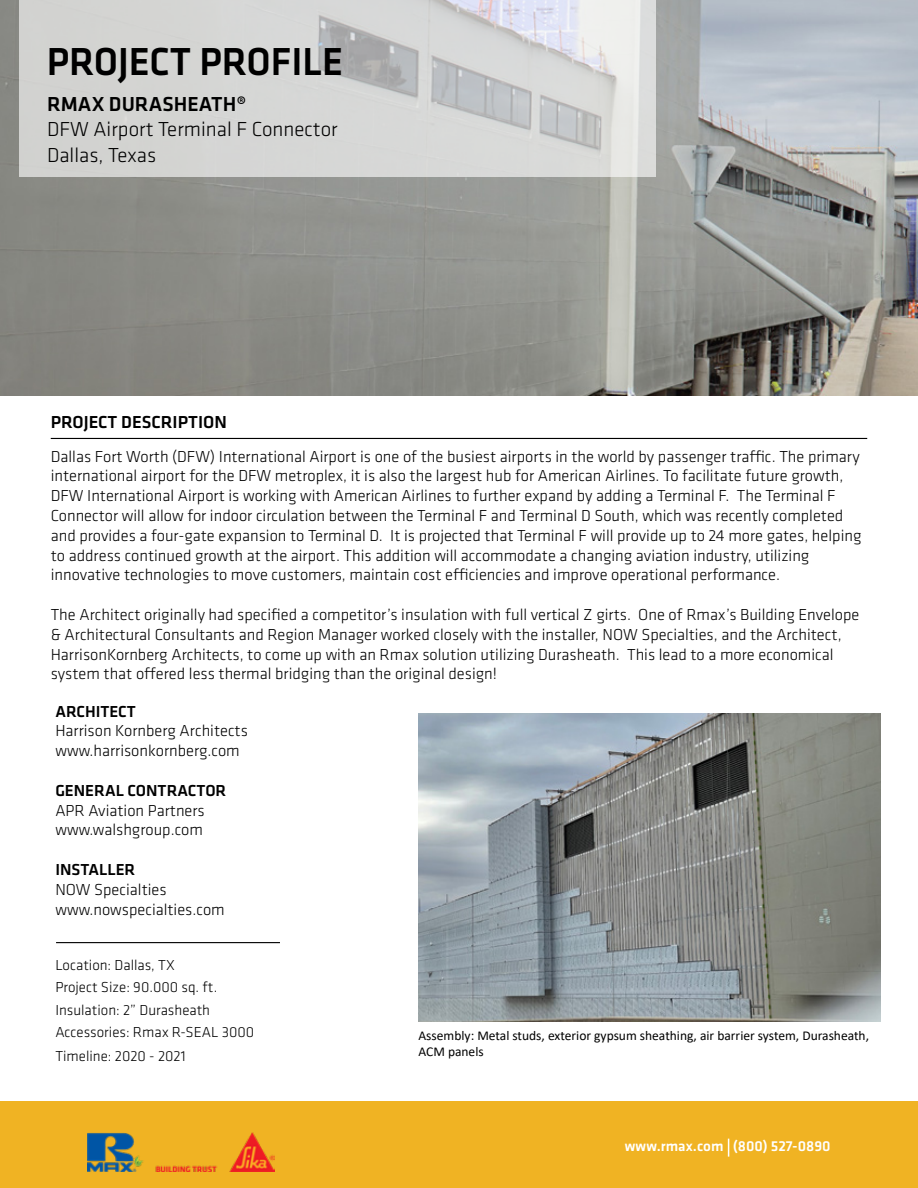
<style>
.page{position:relative;width:918px;height:1188px;background:#fff}
.page>*{position:absolute;margin:0;border:0;box-sizing:border-box;transform-origin:0 0}
.t1{font:500 40.5px "Klavika";color:#000;scale:.96 1}
.t2{font:300 21px/25.2px "Klavika";color:#000}
.t3{font:500 21px "Klavika";color:#000}
.t4{font:500 18px "Klavika";color:#000}
.t5{font:300 16.5px/19.8px "Klavika";color:#000}
.t6{font:500 16.5px "Klavika";color:#000}
.t7{font:300 15px/22.4px "Klavika";color:#000}
.t8{font:500 15px "Klavika";color:#fff}
.t9{font:13.5px/16.2px "Calibri";color:#000}
</style>
<div class="page">
<img style="left:0;top:0;width:918px;height:395px">
<hr style="left:51px;top:438px;width:816px;height:1px;background:#000">
<div style="left:0;top:1102px;width:918px;height:86px;background:#f0b323"></div>
<svg style="left:728px;top:1139px;width:1px;height:18px"></svg>
<img style="left:88px;top:1132px;width:186px;height:39px">
<img style="left:418px;top:714px;width:463px;height:308px">
<svg style="left:19px;top:0;width:637px;height:176px;background:#d3d4d3"></svg>
<hr style="left:56px;top:942px;width:224px;height:1px;background:#000">
<h1 class="t1" style="left:47px;top:34px;width:310px">PROJECT PROFILE</h1>
<p class="t3" style="left:47px;top:90px;width:201px">RMAX DURASHEATH®</p>
<p class="t2" style="left:47px;top:117px;width:292px">DFW Airport Terminal F Connector<br>Dallas, Texas</p>
<p class="t4" style="left:51px;top:410px;width:178px">PROJECT DESCRIPTION</p>
<p class="t5" style="left:51px;top:446px;width:812px">Dallas Fort Worth (DFW) International Airport is one of the busiest airports in the world by passenger traffic. The primary international airport for the DFW metroplex, it is also the largest hub for American Airlines. To facilitate future growth, DFW International Airport is working with American Airlines to further expand by adding a Terminal F. The Terminal F Connector will allow for indoor circulation between the Terminal F and Terminal D South, which was recently completed and provides a four-gate expansion to Terminal D. It is projected that Terminal F will provide up to 24 more gates, helping to address continued growth at the airport. This addition will accommodate a changing aviation industry, utilizing innovative technologies to move customers, maintain cost efficiencies and improve operational performance.</p>
<p class="t5" style="left:51px;top:604px;width:810px">The Architect originally had specified a competitor’s insulation with full vertical Z girts. One of Rmax’s Building Envelope &amp; Architectural Consultants and Region Manager worked closely with the installer, NOW Specialties, and the Architect, HarrisonKornberg Architects, to come up with an Rmax solution utilizing Durasheath. This lead to a more economical system that offered less thermal bridging than the original design!</p>
<p class="t6" style="left:55px;top:700px;width:82px">ARCHITECT</p>
<p class="t5" style="left:55px;top:721px;width:194px">Harrison Kornberg Architects www.harrisonkornberg.com</p>
<p class="t6" style="left:55px;top:779px;width:173px">GENERAL CONTRACTOR</p>
<p class="t5" style="left:55px;top:800px;width:151px">APR Aviation Partners www.walshgroup.com</p>
<p class="t6" style="left:55px;top:858px;width:82px">INSTALLER</p>
<p class="t5" style="left:55px;top:879px;width:171px">NOW Specialties www.nowspecialties.com</p>
<p class="t7" style="left:55px;top:954px;width:201px">Location: Dallas, TX<br>Project Size: 90.000 sq. ft.<br>Insulation: 2” Durasheath<br>Accessories: Rmax R-SEAL 3000</p>
<p class="t7" style="left:55px;top:1045px;width:132px">Timeline: 2020 - 2021</p>
<p class="t9" style="left:418px;top:1027px;width:452px">Assembly: Metal studs, exterior gypsum sheathing, air barrier system, Durasheath,<br>ACM panels</p>
<p class="t8" style="left:625px;top:1136px;width:207px">www.rmax.com (800) 527-0890</p>
</div>
